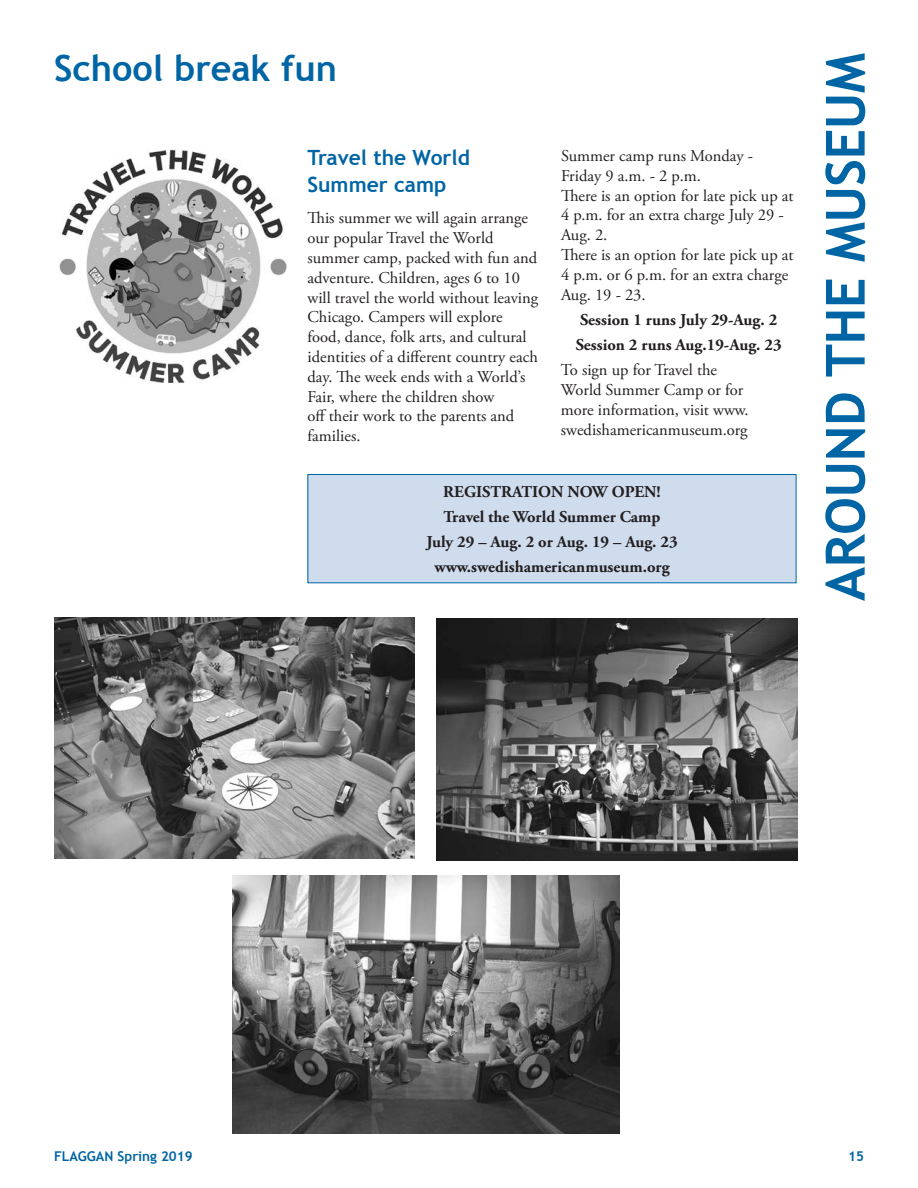
<style>
.page{position:relative;width:918px;height:1188px;background:#fff}
.page>*{position:absolute;margin:0;border:0;box-sizing:border-box;transform-origin:0 0}
.DepartmentHead{font:700 54px "Trebuchet MS";letter-spacing:-.01em;color:#0065a4}
.Headline{font:700 36px "Trebuchet MS";color:#0065a4}
.subhead_2016{font:700 21px/27px "Trebuchet MS";color:#0065a4}
.text{font:16.5px/19.8px "Adobe Garamond Pro";color:#231f20}
.text-2{font:700 16.5px "Adobe Garamond Pro";color:#231f20}
.t1{font:700 13.5px "Trebuchet MS";color:#0065a4}
</style>
<div class="page">
<div style="left:308px;top:474px;width:488px;height:109px;background:#cfdced"></div>
<div style="left:308px;top:474px;width:488px;height:109px;border:1px solid #0065a4"></div>
<img style="left:59px;top:149px;width:228px;height:234px">
<img style="left:54px;top:618px;width:361px;height:241px">
<img style="left:436px;top:619px;width:361px;height:241px">
<img style="left:233px;top:876px;width:386px;height:258px">
<p class="Headline" style="left:54px;top:45px;width:284px">School break fun</p>
<p class="subhead_2016" style="left:308px;top:144px;width:164px">Travel the World<br>Summer camp</p>
<p class="text" style="left:308px;top:209px;width:232px">This summer we will again arrange our popular Travel the World summer camp, packed with fun and adventure. Children, ages 6 to 10 will travel the world without leaving<br>Chicago. Campers will explore food, dance, folk arts, and cultural identities of a different country each day. The week ends with a World’s<br>Fair, where the children show<br>off their work to the parents and families.</p>
<p class="text" style="left:561px;top:146px;width:234px">Summer camp runs Monday -<br>Friday 9 a.m. - 2 p.m.<br>There is an option for late pick up at<br>4 p.m. for an extra charge July 29 -<br>Aug. 2.<br>There is an option for late pick up at<br>4 p.m. or 6 p.m. for an extra charge<br>Aug. 19 - 23.</p>
<p class="text-2" style="left:580px;top:310px;width:199px">Session 1 runs July 29-Aug. 2</p>
<p class="text-2" style="left:576px;top:335px;width:207px">Session 2 runs Aug.19-Aug. 23</p>
<p class="text" style="left:561px;top:361px;width:189px">To sign up for Travel the<br>World Summer Camp or for more information, visit www. swedishamericanmuseum.org</p>
<p class="text-2" style="left:443px;top:482px;width:219px">REGISTRATION NOW OPEN!</p>
<p class="text-2" style="left:443px;top:507px;width:219px">Travel the World Summer Camp</p>
<p class="text-2" style="left:426px;top:532px;width:253px">July 29 – Aug. 2 or Aug. 19 – Aug. 23</p>
<p class="text-2" style="left:434px;top:558px;width:237px">www.swedishamericanmuseum.org</p>
<p class="DepartmentHead" style="left:812px;top:601px;width:550px;rotate:-90deg">AROUND THE MUSEUM</p>
<p class="t1" style="left:54px;top:1148px;width:140px">FLAGGAN Spring 2019</p>
<p class="t1" style="left:848px;top:1148px;width:17px">15</p>
</div>
